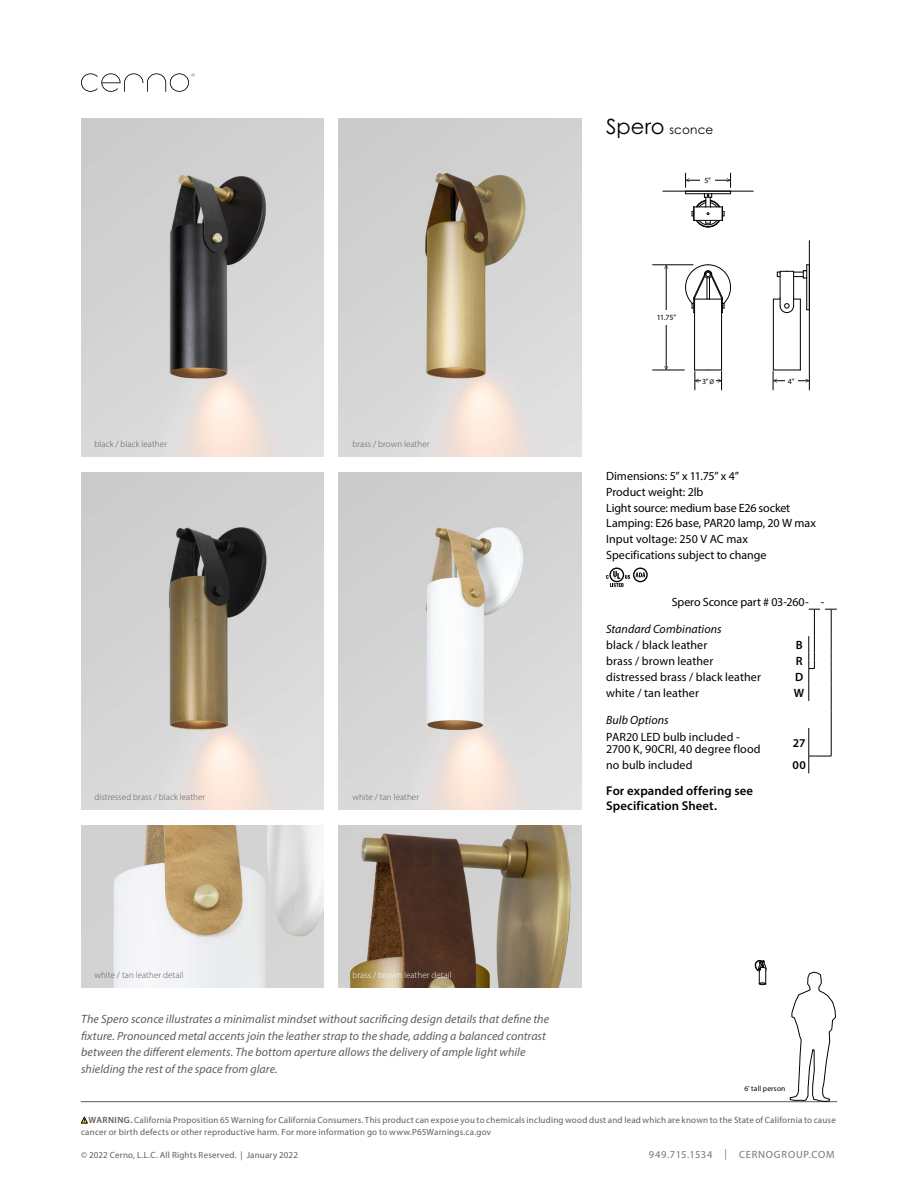
<style>
.page{position:relative;width:918px;height:1188px;background:#fff}
.page>*{position:absolute;margin:0;border:0;box-sizing:border-box;transform-origin:0 0}
.t1{font:600 12.75px/15.3px "Myriad Pro";letter-spacing:.01em;color:#000}
.t2{font:12px/15.6px "Myriad Pro";letter-spacing:.005em;color:#000}
.t3{font:italic 12px/16.5px "Myriad Pro";letter-spacing:.005em;color:#615c5c}
.t4{font:italic 12px "Myriad Pro";letter-spacing:.005em;color:#000}
.t5{font:12px "Century Gothic Pro";letter-spacing:.015em;color:#000}
.t6{font:600 12px "Myriad Pro";color:#000}
.t7{font:10.5px "Myriad Pro";letter-spacing:.075em;color:#757779}
.t8{font:9px/12px "Myriad Pro";letter-spacing:.02em;color:#615c5c}
.t9{font:300 9px "Myriad Pro";letter-spacing:.01em;color:#58595b}
.t10{font:300 9px "Myriad Pro";letter-spacing:.01em;color:#fff}
.t11{font:7.8px "Myriad Pro";color:#000}
.t12{font:7.5px "Myriad Pro";letter-spacing:.02em;color:#000}
.s1{font-size:21px}
.s2{font-size:6.75px}
.s3{font-weight:600}
</style>
<div class="page">
<svg style="left:81px;top:1117px;width:7px;height:7px"></svg>
<hr style="left:81px;top:1101px;width:756px;height:1px;background:#615c5c">
<img style="left:81px;top:119px;width:243px;height:337px">
<img style="left:81px;top:472px;width:243px;height:338px">
<img style="left:81px;top:825px;width:243px;height:162px">
<img style="left:339px;top:825px;width:243px;height:162px">
<img style="left:339px;top:119px;width:243px;height:337px">
<img style="left:339px;top:472px;width:243px;height:338px">
<svg style="left:606px;top:568px;width:42px;height:19px"></svg>
<svg style="left:809px;top:609px;width:28px;height:164px"></svg>
<svg style="left:81px;top:73px;width:114px;height:19px"></svg>
<svg style="left:790px;top:972px;width:46px;height:130px"></svg>
<svg style="left:755px;top:960px;width:11px;height:25px"></svg>
<div style="left:736px;top:1083px;width:57px;height:11px;background:#fff"></div>
<hr style="left:721px;top:313px;width:1px;height:57px;background:#000">
<hr style="left:694px;top:313px;width:1px;height:57px;background:#000">
<hr style="left:800px;top:299px;width:1px;height:71px;background:#000">
<hr style="left:773px;top:299px;width:1px;height:71px;background:#000">
<svg style="left:773px;top:265px;width:36px;height:48px"></svg>
<hr style="left:809px;top:241px;width:1px;height:149px;background:#000">
<hr style="left:663px;top:191px;width:90px;height:1px;background:#000">
<hr style="left:653px;top:370px;width:31px;height:1px;background:#000">
<hr style="left:653px;top:265px;width:40px;height:1px;background:#000">
<hr style="left:666px;top:266px;width:1px;height:103px;background:#000">
<svg style="left:664px;top:265px;width:4px;height:4px"></svg>
<svg style="left:664px;top:366px;width:4px;height:4px"></svg>
<div style="left:652px;top:310px;width:29px;height:15px;background:#fff"></div>
<svg style="left:695px;top:370px;width:27px;height:20px"></svg>
<div style="left:701px;top:375px;width:14px;height:12px;background:#fff"></div>
<svg style="left:773px;top:370px;width:36px;height:20px"></svg>
<div style="left:785px;top:375px;width:12px;height:12px;background:#fff"></div>
<svg style="left:685px;top:173px;width:46px;height:55px"></svg>
<div style="left:701px;top:174px;width:14px;height:12px;background:#fff"></div>
<svg style="left:685px;top:264px;width:46px;height:49px"></svg>
<p class="t5" style="left:606px;top:123px;width:109px"><span class="s1">Spero</span> sconce</p>
<p class="t9" style="left:94px;top:438px;width:74px">black / black leather</p>
<p class="t9" style="left:94px;top:792px;width:112px">distressed brass / black leather</p>
<p class="t9" style="left:352px;top:438px;width:79px">brass / brown leather</p>
<p class="t9" style="left:352px;top:792px;width:68px">white / tan leather</p>
<p class="t11" style="left:705px;top:176px;width:8px">5”</p>
<p class="t11" style="left:657px;top:313px;width:21px">11.75”</p>
<p class="t11" style="left:702px;top:376px;width:14px">3” <span class="s2">Ø</span></p>
<p class="t11" style="left:788px;top:376px;width:8px">4”</p>
<p class="t2" style="left:606px;top:468px;width:211px">Dimensions: 5” x 11.75” x 4”<br>Product weight: 2lb<br>Light source: medium base E26 socket<br>Lamping: E26 base, PAR20 lamp, 20 W max<br>Input voltage: 250 V AC max<br>Specifications subject to change</p>
<p class="t2" style="left:672px;top:594px;width:154px">Spero Sconce part # 03-260- -</p>
<p class="t4" style="left:606px;top:621px;width:117px">Standard Combinations</p>
<p class="t2" style="left:606px;top:637px;width:103px">black / black leather</p>
<p class="t6" style="left:796px;top:637px;width:8px">B</p>
<p class="t2" style="left:606px;top:653px;width:109px">brass / brown leather</p>
<p class="t6" style="left:796px;top:653px;width:8px">R</p>
<p class="t2" style="left:606px;top:669px;width:156px">distressed brass / black leather</p>
<p class="t6" style="left:795px;top:670px;width:10px">D</p>
<p class="t2" style="left:606px;top:685px;width:94px">white / tan leather</p>
<p class="t6" style="left:794px;top:686px;width:12px">W</p>
<p class="t4" style="left:606px;top:713px;width:64px">Bulb Options</p>
<p class="t2" style="left:606px;top:730px;width:156px;line-height:12px">PAR20 LED bulb included -<br>2700 K, 90CRI, 40 degree flood</p>
<p class="t6" style="left:793px;top:735px;width:14px">27</p>
<p class="t2" style="left:606px;top:757px;width:88px">no bulb included</p>
<p class="t6" style="left:793px;top:758px;width:15px">00</p>
<p class="t1" style="left:606px;top:782px;width:148px">For expanded offering see<br>Specification Sheet.</p>
<p class="t9" style="left:94px;top:969px;width:90px">white / tan leather detail</p>
<p class="t10" style="left:352px;top:969px;width:101px">brass / brown leather detail</p>
<p class="t3" style="left:81px;top:1011px;width:470px">The Spero sconce illustrates a minimalist mindset without sacrificing design details that define the fixture. Pronounced metal accents join the leather strap to the shade, adding a balanced contrast between the different elements. The bottom aperture allows the delivery of ample light while shielding the rest of the space from glare.</p>
<p class="t12" style="left:744px;top:1084px;width:43px">6’ tall person</p>
<p class="t8" style="left:81px;top:1114px;width:756px;text-indent:8px"><span class="s3">WARNING.</span> California Proposition 65 Warning for California Consumers. This product can expose you to chemicals including wood dust and lead which are known to the State of California to cause cancer or birth defects or other reproductive harm. For more information go to www.P65Warnings.ca.gov</p>
<p class="t8" style="left:81px;top:1149px;width:218px">© 2022 Cerno, L.L.C. All Rights Reserved. | January 2022</p>
<p class="t7" style="left:649px;top:1148px;width:187px">949.715.1534 | CERNOGROUP.COM</p>
</div>
